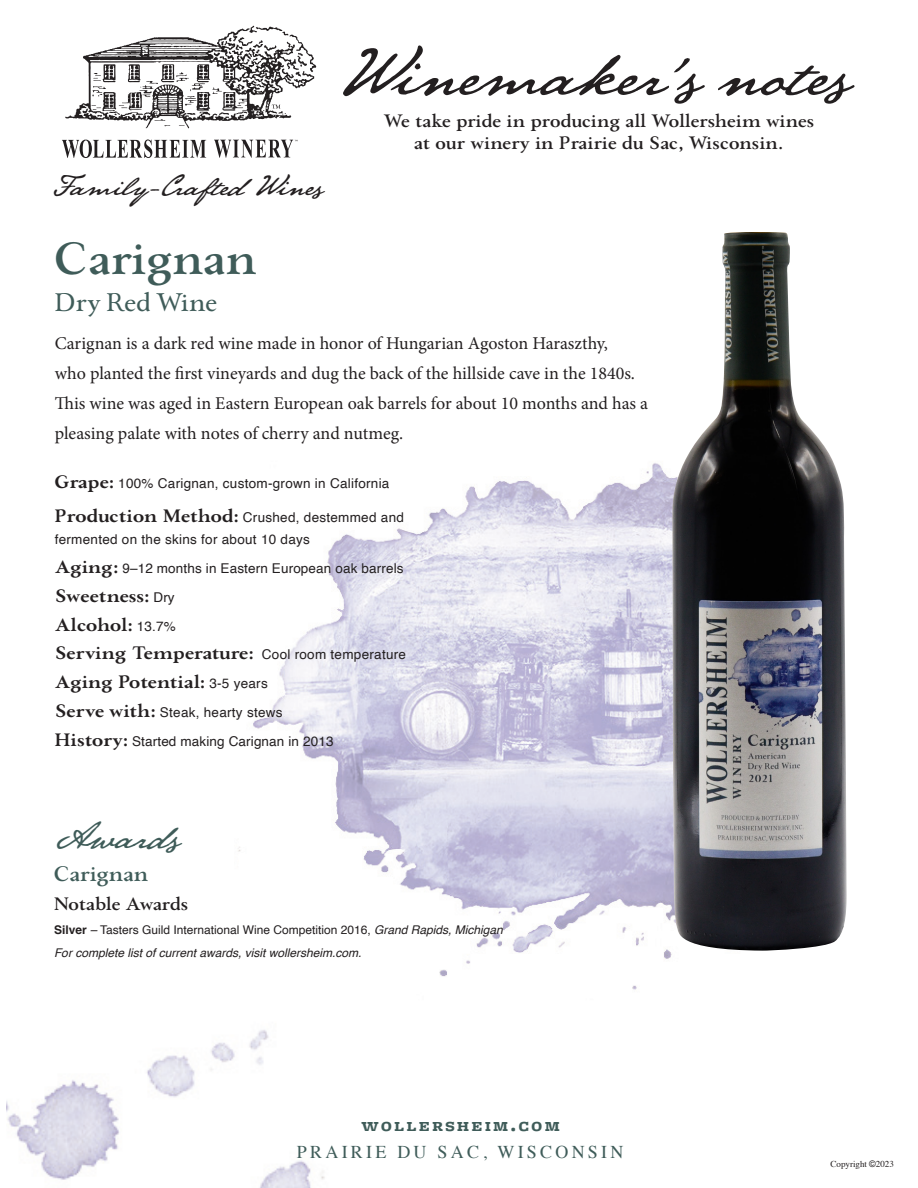
<style>
.page{position:relative;width:918px;height:1188px;background:#fff}
.page>*{position:absolute;margin:0;border:0;box-sizing:border-box;transform-origin:0 0}
.t1{font:67.2px "Beaurencourt FY";color:#231f20}
.t2{font:700 45px "Paciencia";letter-spacing:-.01em;color:#3f5c59}
.t3{font:36px "Beaurencourt FY";color:#3f5c59}
.t4{font:28.5px "Beaurencourt FY";color:#231f20}
.t5{font:500 25.5px "Paciencia";color:#3f5c59}
.t6{font:700 21px "Paciencia";letter-spacing:-.01em;color:#3f5c59}
.t7{font:19.2px "Freight Micro Bold SC";letter-spacing:.11em;color:#3f5c59}
.t8{font:18px/30px "Minion Pro";letter-spacing:-.005em;color:#231f20}
.t9{font:700 18px/21.6px "Paciencia";color:#231f20;text-align:center}
.t10{font:900 18px "Paciencia";color:#231f20}
.t11{font:18px "Times";letter-spacing:.18em;color:#3f5c59}
.t12{font:13.5px/22.5px "Helvetica";letter-spacing:.02em;color:#231f20}
.t13{font:12px "Helvetica";color:#231f20}
.t14{font:italic 12px "Helvetica";color:#231f20}
.t15{font:9px "Times";color:#231f20}
.s1{font-family:"Paciencia";font-weight:900;font-size:18px}
.s2{font-family:"Helvetica";font-weight:400;font-size:13.5px}
.s3{font-weight:700}
.s4{font-style:italic}
.s5{font-family:"Arial"}
</style>
<div class="page">
<img style="left:238px;top:463px;width:434px;height:527px">
<img style="left:6px;top:1030px;width:319px;height:158px">
<svg style="left:65px;top:26px;width:251px;height:102px"></svg>
<svg style="left:62px;top:139px;width:144px;height:19px"></svg>
<svg style="left:214px;top:140px;width:84px;height:18px"></svg>
<img style="left:672px;top:232px;width:175px;height:719px">
<p class="t1" style="left:336px;top:32px;width:516px">Winemaker’s notes</p>
<p class="t4" style="left:53px;top:169px;width:272px">Family-Crafted Wines</p>
<p class="t9" style="left:384px;top:110px;width:432px">We take pride in producing all Wollersheim wines at our winery in Prairie du Sac, Wisconsin.</p>
<p class="t2" style="left:55px;top:232px;width:204px">Carignan</p>
<p class="t5" style="left:55px;top:288px;width:164px">Dry Red Wine</p>
<p class="t8" style="left:55px;top:328px;width:595px">Carignan is a dark red wine made in honor of Hungarian Agoston Haraszthy,<br>who planted the first vineyards and dug the back of the hillside cave in the 1840s.<br>This wine was aged in Eastern European oak barrels for about 10 months and has a pleasing palate with notes of cherry and nutmeg.</p>
<p class="t12" style="left:55px;top:473px;width:336px"><span class="s1">Grape:</span> 100% Carignan, custom-grown in California</p>
<p class="t12" style="left:55px;top:506px;width:351px"><span class="s1">Production Method:</span> Crushed, destemmed and fermented on the skins for about 10 days</p>
<p class="t12" style="left:55px;top:557px;width:350px"><span class="s1">Aging:</span> 9–12 months in Eastern European oak barrels</p>
<p class="t10" style="left:55px;top:585px;width:121px">Sweetness: <span class="s2">Dry</span></p>
<p class="t10" style="left:55px;top:614px;width:122px">Alcohol: <span class="s2">13.7%</span></p>
<p class="t10" style="left:55px;top:643px;width:353px">Serving Temperature: <span class="s2">Cool room temperature</span></p>
<p class="t10" style="left:55px;top:671px;width:214px">Aging Potential: <span class="s2">3-5 years</span></p>
<p class="t12" style="left:55px;top:701px;width:229px"><span class="s1">Serve with:</span> Steak, hearty stews</p>
<p class="t12" style="left:55px;top:730px;width:280px"><span class="s1">History:</span> Started making Carignan in 2013</p>
<p class="t3" style="left:56px;top:814px;width:126px">Awards</p>
<p class="t6" style="left:54px;top:861px;width:96px">Carignan</p>
<p class="t9" style="left:54px;top:893px;width:136px">Notable Awards</p>
<p class="t13" style="left:54px;top:921px;width:450px"><span class="s3">Silver</span> <span class="s4">–</span> Tasters Guild International Wine Competition 2016, <span class="s4">Grand Rapids, Michigan</span></p>
<p class="t14" style="left:54px;top:943px;width:309px">For complete list of current awards, visit wollersheim.com.</p>
<p class="t7" style="left:362px;top:1114px;width:200px">wollersheim.com</p>
<p class="t11" style="left:297px;top:1135px;width:328px">PRAIRIE DU SAC, WISCONSIN</p>
<p class="t15" style="left:831px;top:1156px;width:65px">Copyright <span class="s5">©</span>2023</p>
</div>
